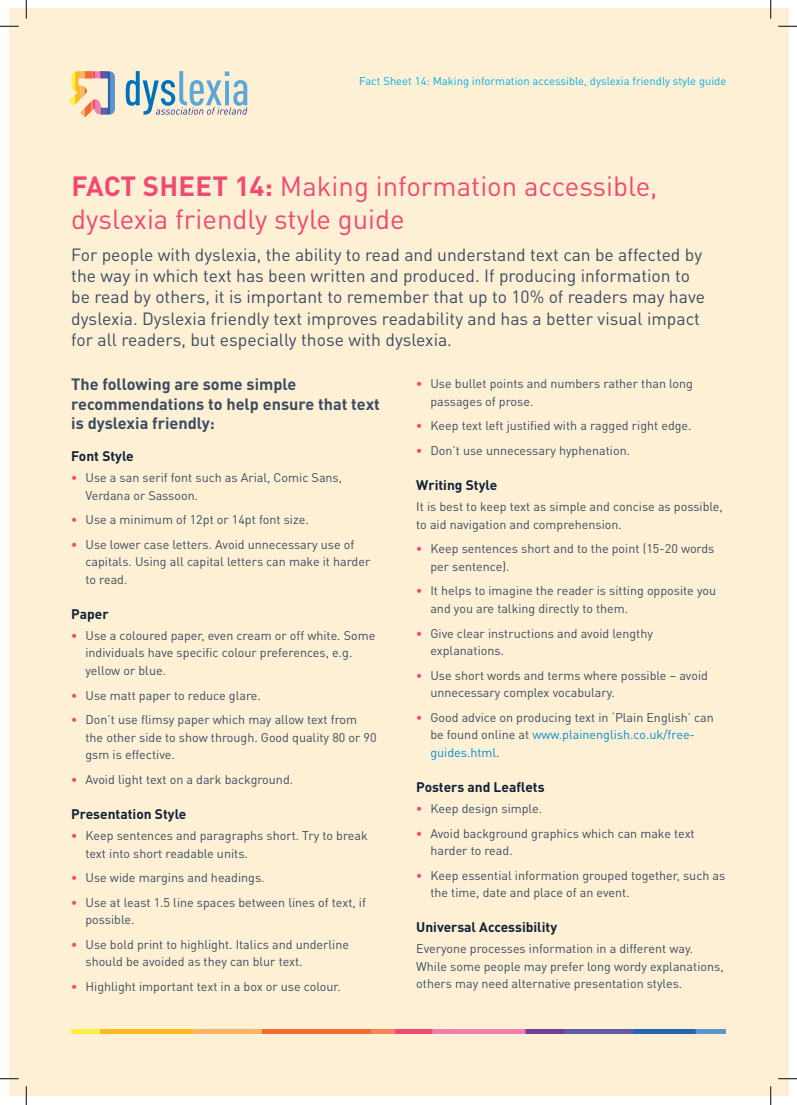
<style>
.page{position:relative;width:797px;height:1105px;background:#fff}
.page>*{position:absolute;margin:0;border:0;box-sizing:border-box;transform-origin:0 0}
.t1{font:27.5px/33px "DIN Pro";color:#f04a73}
.t2{font:17.5px/21.2px "DIN Pro";color:#3b4c62}
.t3{font:700 16.25px/19.5px "DIN Pro";color:#3b4c62}
.t4{font:700 13.75px "DIN Pro";color:#0f2238}
.t5{font:12.5px/17.5px "DIN Pro";color:#3b4c62}
.t6{font:12.5px/17.5px "DIN";color:#3b4c62}
.t7{font:11.25px "DIN Pro";color:#00aeef}
.s1{font-weight:700}
.s2{font-family:"DIN";font-weight:700;color:#f04a73}
.s3{color:#008fd5}
</style>
<div class="page">
<div style="left:9px;top:9px;width:779px;height:1087px;background:#fef0d4"></div>
<svg style="left:126px;top:71px;width:121px;height:44px"></svg>
<svg style="left:69px;top:71px;width:46px;height:47px"></svg>
<div style="left:525px;top:1029px;width:39px;height:5px;background:#733e98"></div>
<svg style="left:394px;top:1029px;width:131px;height:5px"></svg>
<div style="left:370px;top:1029px;width:24px;height:5px;background:#f5835c"></div>
<div style="left:193px;top:1029px;width:69px;height:5px;background:#fbb569"></div>
<div style="left:262px;top:1029px;width:108px;height:5px;background:#f26c2f"></div>
<svg style="left:71px;top:1029px;width:122px;height:5px"></svg>
<div style="left:564px;top:1029px;width:69px;height:5px;background:#615aa6"></div>
<svg style="left:633px;top:1029px;width:92px;height:5px"></svg>
<svg style="left:0;top:25px;width:19px;height:2px"></svg>
<svg style="left:778px;top:25px;width:19px;height:2px"></svg>
<svg style="left:0;top:1078px;width:19px;height:1px"></svg>
<svg style="left:778px;top:1078px;width:19px;height:1px"></svg>
<svg style="left:25px;top:0;width:2px;height:19px"></svg>
<svg style="left:25px;top:1086px;width:2px;height:19px"></svg>
<svg style="left:770px;top:0;width:1px;height:19px"></svg>
<svg style="left:770px;top:1086px;width:1px;height:19px"></svg>
<p class="t7" style="left:359px;top:73px;width:368px">Fact Sheet 14: Making information accessible, dyslexia friendly style guide</p>
<h1 class="t1" style="left:71px;top:169px;width:587px"><span class="s1">Fact Sh eet 14:</span> Making information accessible, dyslexia friendly style guide</h1>
<p class="t2" style="left:71px;top:243px;width:635px">For people with dyslexia, the ability to read and understand text can be affected by the way in which text has been written and produced. If producing information to be read by others, it is important to remember that up to 10% of readers may have dyslexia. Dyslexia friendly text improves readability and has a better visual impact for all readers, but especially those with dyslexia.</p>
<h3 class="t3" style="left:71px;top:374px;width:310px">The following are some simple recommendations to help ensure that text is dyslexia friendly:</h3>
<p class="t4" style="left:71px;top:447px;width:64px">Font Style</p>
<p class="t5" style="left:85px;top:468px;width:258px;text-indent:-14px"><span class="s2">•</span> Use a san serif font such as Arial, Comic Sans,<br>Verdana or Sassoon.</p>
<p class="t5" style="left:71px;top:510px;width:239px"><span class="s2">•</span> Use a minimum of 12pt or 14pt font size.</p>
<p class="t5" style="left:85px;top:535px;width:286px;text-indent:-14px"><span class="s2">•</span> Use lower case letters. Avoid unnecessary use of capitals. Using all capital letters can make it harder to read.</p>
<p class="t4" style="left:71px;top:605px;width:39px">Paper</p>
<p class="t5" style="left:85px;top:626px;width:291px;text-indent:-14px"><span class="s2">•</span> Use a coloured paper, even cream or off white. Some individuals have specific colour preferences, e.g. yellow or blue.</p>
<p class="t5" style="left:71px;top:686px;width:191px"><span class="s2">•</span> Use matt paper to reduce glare.</p>
<p class="t5" style="left:85px;top:710px;width:292px;text-indent:-14px"><span class="s2">•</span> Don’t use flimsy paper which may allow text from the other side to show through. Good quality 80 or 90 gsm is effective.</p>
<p class="t5" style="left:71px;top:770px;width:223px"><span class="s2">•</span> Avoid light text on a dark background.</p>
<p class="t4" style="left:71px;top:805px;width:117px">Presentation Style</p>
<p class="t5" style="left:85px;top:826px;width:284px;text-indent:-14px"><span class="s2">•</span> Keep sentences and paragraphs short. Try to break text into short readable units.</p>
<p class="t5" style="left:71px;top:868px;width:195px"><span class="s2">•</span> Use wide margins and headings.</p>
<p class="t5" style="left:85px;top:893px;width:282px;text-indent:-14px"><span class="s2">•</span> Use at least 1.5 line spaces between lines of text, if possible.</p>
<p class="t5" style="left:85px;top:935px;width:265px;text-indent:-14px"><span class="s2">•</span> Use bold print to highlight. Italics and underline should be avoided as they can blur text.</p>
<p class="t5" style="left:71px;top:977px;width:271px"><span class="s2">•</span> Highlight important text in a box or use colour.</p>
<p class="t5" style="left:430px;top:374px;width:264px;text-indent:-14px"><span class="s2">•</span> Use bullet points and numbers rather than long passages of prose.</p>
<p class="t5" style="left:416px;top:417px;width:277px"><span class="s2">•</span> Keep text left justified with a ragged right edge.</p>
<p class="t5" style="left:416px;top:441px;width:215px"><span class="s2">•</span> Don’t use unnecessary hyphenation.</p>
<p class="t4" style="left:416px;top:476px;width:82px">Writing Style</p>
<p class="t6" style="left:416px;top:498px;width:308px">It is best to keep text as simple and concise as possible, to aid navigation and comprehension.</p>
<p class="t5" style="left:430px;top:540px;width:285px;text-indent:-14px"><span class="s2">•</span> Keep sentences short and to the point (15-20 words per sentence).</p>
<p class="t5" style="left:430px;top:582px;width:287px;text-indent:-14px"><span class="s2">•</span> It helps to imagine the reader is sitting opposite you and you are talking directly to them.</p>
<p class="t5" style="left:430px;top:624px;width:224px;text-indent:-14px"><span class="s2">•</span> Give clear instructions and avoid lengthy explanations.</p>
<p class="t5" style="left:430px;top:666px;width:279px;text-indent:-14px"><span class="s2">•</span> Use short words and terms where possible – avoid unnecessary complex vocabulary.</p>
<p class="t5" style="left:430px;top:708px;width:285px;text-indent:-14px"><span class="s2">•</span> Good advice on producing text in ‘Plain English’ can be found online at <span class="s3">www.plainenglish.co.uk/free&shy;guides.html</span>.</p>
<p class="t4" style="left:416px;top:778px;width:130px">Posters and Leaflets</p>
<p class="t5" style="left:416px;top:799px;width:127px"><span class="s2">•</span> Keep design simple.</p>
<p class="t5" style="left:430px;top:824px;width:266px;text-indent:-14px"><span class="s2">•</span> Avoid background graphics which can make text harder to read.</p>
<p class="t5" style="left:430px;top:866px;width:296px;text-indent:-14px"><span class="s2">•</span> Keep essential information grouped together, such as the time, date and place of an event.</p>
<p class="t4" style="left:416px;top:918px;width:142px">Universal Accessibility</p>
<p class="t6" style="left:416px;top:940px;width:309px">Everyone processes information in a different way.<br>While some people may prefer long wordy explanations, others may need alternative presentation styles.</p>
</div>
